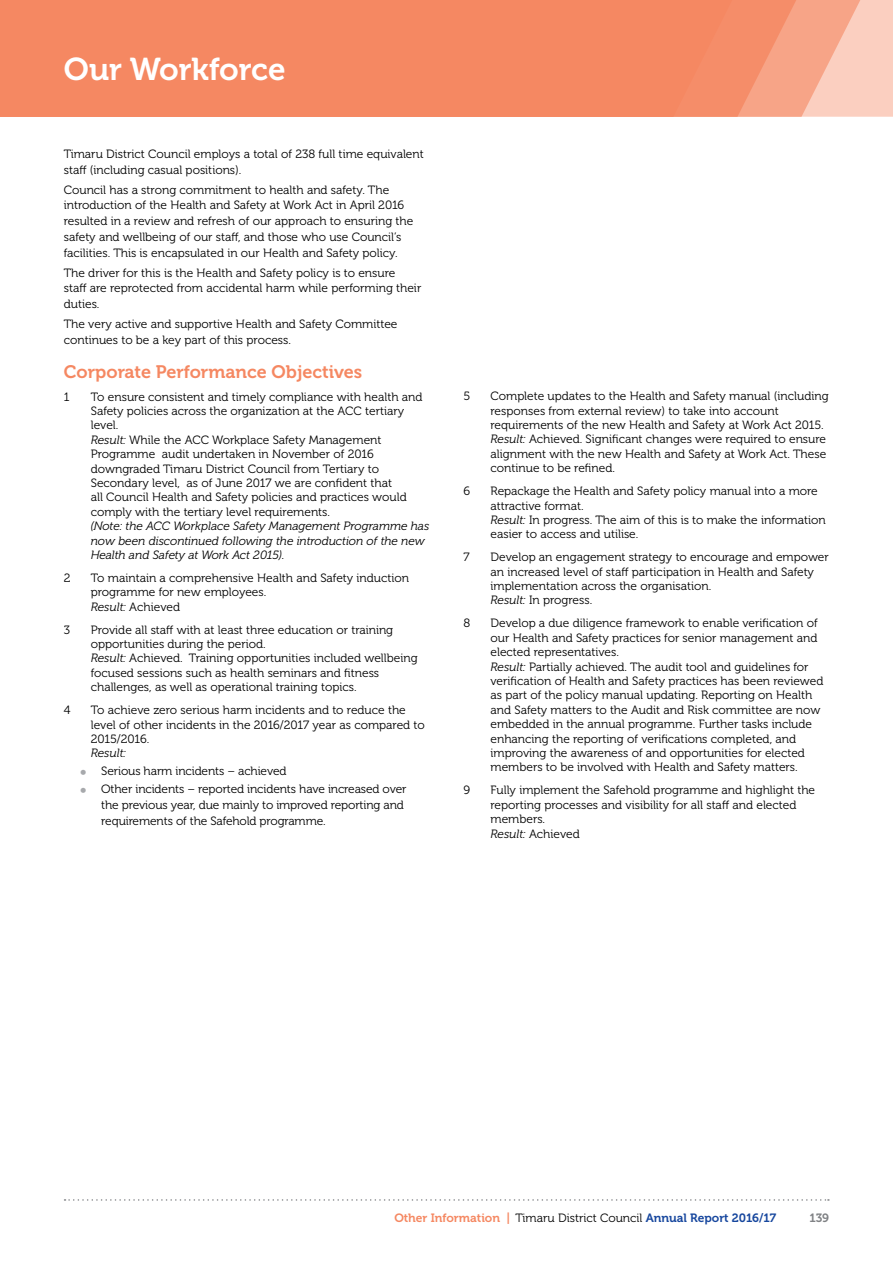
<style>
.page{position:relative;width:893px;height:1263px;background:#fff}
.page>*{position:absolute;margin:0;border:0;box-sizing:border-box;transform-origin:0 0}
.t1{font:31.5px "Museo 700";color:#fff}
.t2{font:18px "Museo 700";color:#f58862}
.t3{font:12px/14.4px "Museo 300";color:#000}
.t4{font:italic 12px/14.4px "Museo 300";color:#000}
.t5{font:12px "Museo 700";color:#808285}
.s1{font-style:italic}
.s2{font-family:"Museo 700";color:#f58862}
.s3{font-family:"Museo 700";color:#17479e}
</style>
<div class="page">
<svg style="left:65px;top:1199px;width:764px;height:2px"></svg>
<div style="left:0;top:0;width:893px;height:117px;background:#fbcfc0"></div>
<svg style="left:801px;top:0;width:64px;height:117px"></svg>
<svg style="left:737px;top:0;width:64px;height:117px;background:#f69979"></svg>
<div style="left:0;top:0;width:737px;height:117px;background:#f58862"></div>
<h1 class="t1" style="left:64px;top:51px;width:223px">Our Workforce</h1>
<p class="t3" style="left:64px;top:146px;width:362px;line-height:15.8px">Timaru District Council employs a total of 238 full time equivalent staff (including casual positions).</p>
<p class="t3" style="left:64px;top:182px;width:351px;line-height:15.8px">Council has a strong commitment to health and safety. The introduction of the Health and Safety at Work Act in April 2016 resulted in a review and refresh of our approach to ensuring the safety and wellbeing of our staff, and those who use Council’s facilities. This is encapsulated in our Health and Safety policy.</p>
<p class="t3" style="left:64px;top:265px;width:359px;line-height:15.8px">The driver for this is the Health and Safety policy is to ensure<br>staff are reprotected from accidental harm while performing their duties.</p>
<p class="t3" style="left:64px;top:316px;width:335px;line-height:15.8px">The very active and supportive Health and Safety Committee continues to be a key part of this process.</p>
<h2 class="t2" style="left:64px;top:361px;width:300px">Corporate Performance Objectives</h2>
<p class="t3" style="left:64px;top:389px;width:7px">1</p>
<p class="t3" style="left:91px;top:389px;width:333px">To ensure consistent and timely compliance with health and Safety policies across the organization at the ACC tertiary level.<br><span class="s1">Result:</span> While the ACC Workplace Safety Management Programme audit undertaken in November of 2016 downgraded Timaru District Council from Tertiary to Secondary level, as of June 2017 we are confident that<br>all Council Health and Safety policies and practices would comply with the tertiary level requirements.</p>
<p class="t4" style="left:91px;top:519px;width:340px">(Note: the ACC Workplace Safety Management Programme has now been discontinued following the introduction of the new<br>Health and Safety at Work Act 2015).</p>
<p class="t3" style="left:64px;top:571px;width:8px">2</p>
<p class="t3" style="left:91px;top:571px;width:320px">To maintain a comprehensive Health and Safety induction programme for new employees.<br><span class="s1">Result:</span> Achieved</p>
<p class="t3" style="left:64px;top:622px;width:8px">3</p>
<p class="t3" style="left:91px;top:622px;width:328px">Provide all staff with at least three education or training opportunities during the period.<br><span class="s1">Result:</span> Achieved. Training opportunities included wellbeing focused sessions such as health seminars and fitness challenges, as well as operational training topics.</p>
<p class="t3" style="left:64px;top:703px;width:8px">4</p>
<p class="t3" style="left:91px;top:703px;width:335px">To achieve zero serious harm incidents and to reduce the level of other incidents in the 2016/2017 year as compared to<br>2015/2016.</p>
<p class="t4" style="left:91px;top:746px;width:37px">Result:</p>
<p class="t3" style="left:101px;top:762px;width:307px;line-height:17.9px">Serious harm incidents – achieved<br>Other incidents – reported incidents have increased over</p>
<p class="t3" style="left:101px;top:797px;width:304px;line-height:15.8px">the previous year, due mainly to improved reporting and requirements of the Safehold programme.</p>
<p class="t3" style="left:463px;top:389px;width:8px">5</p>
<p class="t3" style="left:490px;top:389px;width:340px">Complete updates to the Health and Safety manual (including responses from external review) to take into account requirements of the new Health and Safety at Work Act 2015.<br><span class="s1">Result:</span> Achieved. Significant changes were required to ensure alignment with the new Health and Safety at Work Act. These continue to be refined.</p>
<p class="t3" style="left:463px;top:484px;width:8px">6</p>
<p class="t3" style="left:490px;top:484px;width:337px">Repackage the Health and Safety policy manual into a more attractive format.<br><span class="s1">Result:</span> In progress. The aim of this is to make the information easier to access and utilise.</p>
<p class="t3" style="left:463px;top:550px;width:8px">7</p>
<p class="t3" style="left:490px;top:550px;width:340px">Develop an engagement strategy to encourage and empower an increased level of staff participation in Health and Safety implementation across the organisation.<br><span class="s1">Result:</span> In progress.</p>
<p class="t3" style="left:463px;top:616px;width:8px">8</p>
<p class="t3" style="left:490px;top:616px;width:334px">Develop a due diligence framework to enable verification of our Health and Safety practices for senior management and elected representatives.<br><span class="s1">Result:</span> Partially achieved. The audit tool and guidelines for verification of Health and Safety practices has been reviewed as part of the policy manual updating. Reporting on Health and Safety matters to the Audit and Risk committee are now embedded in the annual programme. Further tasks include enhancing the reporting of verifications completed, and improving the awareness of and opportunities for elected members to be involved with Health and Safety matters.</p>
<p class="t3" style="left:463px;top:783px;width:8px">9</p>
<p class="t3" style="left:490px;top:783px;width:326px">Fully implement the Safehold programme and highlight the reporting processes and visibility for all staff and elected members.<br><span class="s1">Result:</span> Achieved</p>
<p class="t3" style="left:394px;top:1211px;width:383px"><span class="s2">Other Information |</span> Timaru District Council <span class="s3">Annual Report 2016/17</span></p>
<p class="t5" style="left:809px;top:1211px;width:21px">139</p>
</div>
